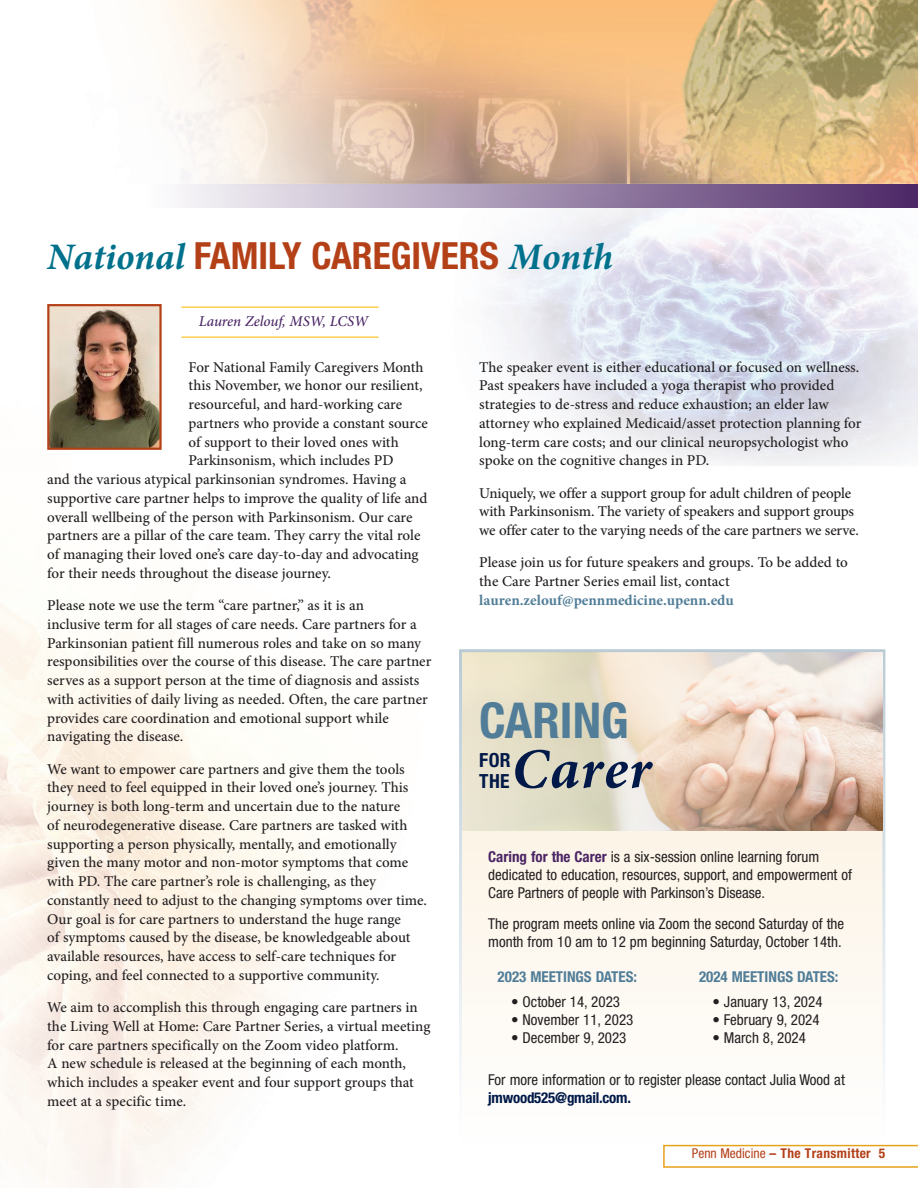
<style>
.page{position:relative;width:918px;height:1188px;background:#fff}
.page>*{position:absolute;margin:0;border:0;box-sizing:border-box;transform-origin:0 0}
.t1{font:italic 700 57px "Minion Pro";letter-spacing:.02em;color:#001948}
.t2{font:700 condensed 49.5px "Helvetica Neue LT Std";color:#517d98}
.t3{font:700 condensed 37.5px "Helvetica Neue LT Std";color:#b44018}
.t4{font:700 condensed 19.5px "Helvetica Neue LT Std";letter-spacing:.02em;color:#001948}
.new_text{font:500 15px/18.8px "Minion Pro";letter-spacing:-.005em;color:#231f20}
.sidebar_copy_white{font:condensed 15px/18px "Helvetica Neue LT Std";color:#231f20}
.sidebar_copy_white-2{font:700 condensed 15px "Helvetica Neue LT Std";color:#517d98}
.bio{font:italic 500 15px "Minion Pro";letter-spacing:-.005em;color:#4a2464}
.t5{font:700 condensed 13.5px "Helvetica Neue LT Std";letter-spacing:.025em;color:#b44018}
.s1{font-family:"Minion Pro";font-style:italic;font-stretch:normal;color:#00718c}
.s2{font-weight:700;color:#517d98}
.s3{font-weight:700;color:#4a2464}
.s4{font-weight:700;color:#001948}
.s5{font-weight:400}
</style>
<div class="page">
<img style="left:0;top:0;width:918px;height:1188px">
<div style="left:459px;top:649px;width:426px;height:496px;background:#fdf9f2"></div>
<img style="left:462px;top:652px;width:420px;height:178px">
<div style="left:148px;top:184px;width:770px;height:23px;background:linear-gradient(to right,#fdfdfd,#4b2665)"></div>
<svg style="left:663px;top:1145px;width:255px;height:23px"></svg>
<hr style="left:181px;top:337px;width:198px;height:1px;background:#fdbe12">
<hr style="left:181px;top:307px;width:198px;height:1px;background:#fdbe12">
<img style="left:50px;top:307px;width:109px;height:140px">
<div style="left:47px;top:304px;width:115px;height:146px;border:2px solid #b44018"></div>
<p class="t3" style="left:47px;top:233px;width:567px"><span class="s1">National</span> FAMILY CAREGIVERS <span class="s1">Month</span></p>
<p class="bio" style="left:199px;top:311px;width:171px">Lauren Zelouf, MSW, LCSW</p>
<p class="new_text" style="left:189px;top:357px;width:237px">For National Family Caregivers Month</p>
<p class="new_text" style="left:189px;top:376px;width:236px">this November, we honor our resilient,</p>
<p class="new_text" style="left:189px;top:395px;width:215px">resourceful, and hard-working care</p>
<p class="new_text" style="left:189px;top:414px;width:241px">partners who provide a constant source</p>
<p class="new_text" style="left:189px;top:432px;width:212px">of support to their loved ones with</p>
<p class="new_text" style="left:189px;top:451px;width:206px">Parkinsonism, which includes PD</p>
<p class="new_text" style="left:47px;top:470px;width:361px">and the various atypical parkinsonian syndromes. Having a</p>
<p class="new_text" style="left:47px;top:489px;width:382px">supportive care partner helps to improve the quality of life and</p>
<p class="new_text" style="left:47px;top:507px;width:367px">overall wellbeing of the person with Parkinsonism. Our care</p>
<p class="new_text" style="left:47px;top:526px;width:375px">partners are a pillar of the care team. They carry the vital role</p>
<p class="new_text" style="left:47px;top:545px;width:373px">of managing their loved one’s care day-to-day and advocating</p>
<p class="new_text" style="left:47px;top:564px;width:285px">for their needs throughout the disease journey.</p>
<p class="new_text" style="left:47px;top:596px;width:386px">Please note we use the term “care partner,” as it is an<br>inclusive term for all stages of care needs. Care partners for a Parkinsonian patient fill numerous roles and take on so many responsibilities over the course of this disease. The care partner serves as a support person at the time of diagnosis and assists with activities of daily living as needed. Often, the care partner provides care coordination and emotional support while navigating the disease.</p>
<p class="new_text" style="left:47px;top:759px;width:381px">We want to empower care partners and give them the tools they need to feel equipped in their loved one’s journey. This journey is both long-term and uncertain due to the nature<br>of neurodegenerative disease. Care partners are tasked with supporting a person physically, mentally, and emotionally given the many motor and non-motor symptoms that come with PD. The care partner’s role is challenging, as they constantly need to adjust to the changing symptoms over time.<br>Our goal is for care partners to understand the huge range<br>of symptoms caused by the disease, be knowledgeable about available resources, have access to self-care techniques for coping, and feel connected to a supportive community.</p>
<p class="new_text" style="left:47px;top:998px;width:385px">We aim to accomplish this through engaging care partners in the Living Well at Home: Care Partner Series, a virtual meeting for care partners specifically on the Zoom video platform.<br>A new schedule is released at the beginning of each month, which includes a speaker event and four support groups that meet at a specific time.</p>
<p class="new_text" style="left:479px;top:357px;width:384px">The speaker event is either educational or focused on wellness.<br>Past speakers have included a yoga therapist who provided strategies to de-stress and reduce exhaustion; an elder law attorney who explained Medicaid/asset protection planning for long-term care costs; and our clinical neuropsychologist who spoke on the cognitive changes in PD.</p>
<p class="new_text" style="left:479px;top:483px;width:381px">Uniquely, we offer a support group for adult children of people with Parkinsonism. The variety of speakers and support groups we offer cater to the varying needs of the care partners we serve.</p>
<p class="new_text" style="left:479px;top:553px;width:370px">Please join us for future speakers and groups. To be added to the Care Partner Series email list, contact <span class="s2">lauren.zelouf@pennmedicine.upenn.edu</span></p>
<p class="t2" style="left:479px;top:691px;width:151px">CARING</p>
<p class="t1" style="left:512px;top:729px;width:141px">Carer</p>
<p class="t4" style="left:479px;top:749px;width:33px">FOR</p>
<p class="t4" style="left:479px;top:770px;width:32px">THE</p>
<p class="sidebar_copy_white" style="left:488px;top:848px;width:365px"><span class="s3">Caring for the Carer</span> is a six-session online learning forum dedicated to education, resources, support, and empowerment of<br>Care Partners of people with Parkinson’s Disease.</p>
<p class="sidebar_copy_white" style="left:488px;top:915px;width:357px">The program meets online via Zoom the second Saturday of the month from 10 am to 12 pm beginning Saturday, October 14th.</p>
<p class="sidebar_copy_white-2" style="left:498px;top:968px;width:141px">2023 MEETINGS DATES:</p>
<p class="sidebar_copy_white" style="left:511px;top:993px;width:110px">• October 14, 2023</p>
<p class="sidebar_copy_white" style="left:511px;top:1011px;width:124px">• November 11, 2023</p>
<p class="sidebar_copy_white" style="left:511px;top:1029px;width:117px">• December 9, 2023</p>
<p class="sidebar_copy_white-2" style="left:699px;top:968px;width:141px">2024 MEETINGS DATES:</p>
<p class="sidebar_copy_white" style="left:713px;top:993px;width:112px">• January 13, 2024</p>
<p class="sidebar_copy_white" style="left:713px;top:1011px;width:109px">• February 9, 2024</p>
<p class="sidebar_copy_white" style="left:713px;top:1029px;width:95px">• March 8, 2024</p>
<p class="sidebar_copy_white" style="left:488px;top:1071px;width:358px">For more information or to register please contact Julia Wood at <span class="s4">jmwood525@gmail.com.</span></p>
<p class="t5" style="left:692px;top:1146px;width:195px"><span class="s5">Penn Medicine</span> – The Transmitter 5</p>
</div>
